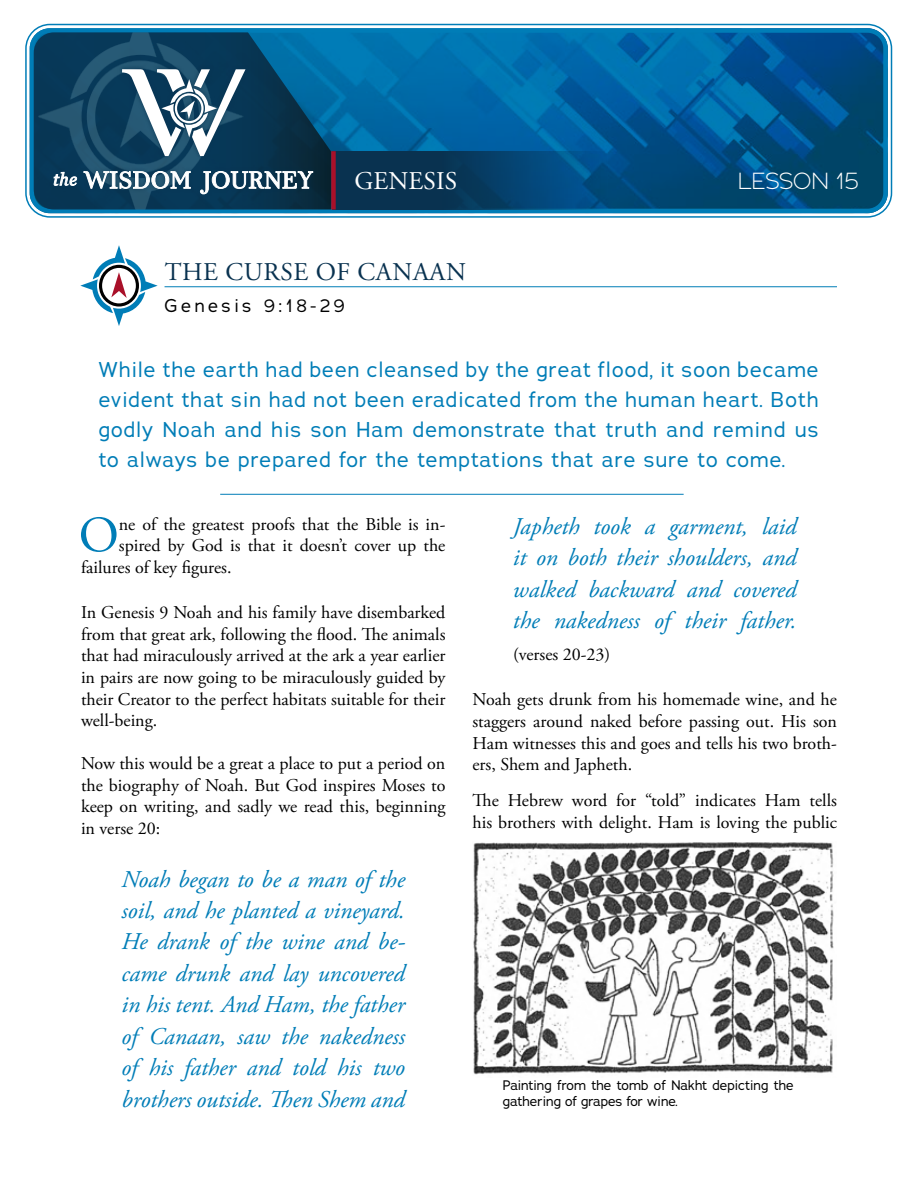
<style>
.page{position:relative;width:918px;height:1188px;background:#fff}
.page>*{position:absolute;margin:0;border:0;box-sizing:border-box;transform-origin:0 0}
.t1{font:50.55px "Adobe Garamond Pro";color:#007db7}
.t2{font:25.5px "Adobe Garamond Pro";letter-spacing:.025em;color:#093250}
.t3{font:25.5px "Adobe Garamond Pro";letter-spacing:.005em;color:#fff}
.t4{font:italic 24px/31.5px "Adobe Garamond Pro";color:#007db7;text-align:justify}
.t5{font:300 23.25px "Adrianna";letter-spacing:.005em;color:#fff}
.t6{font:21px/30px "Adrianna";letter-spacing:.05em;color:#007db7;text-align:justify}
.t7{font:18px/21.6px "Adobe Garamond Pro";color:#000;text-align:justify}
.t8{font:18px "Adrianna";letter-spacing:.2em;color:#000}
.t9{font:13.5px/16.2px "Adrianna";color:#000}
</style>
<div class="page">
<hr style="left:165px;top:286px;width:672px;height:1px;background:#007db7">
<hr style="left:220px;top:494px;width:464px;height:1px;background:#007db7">
<svg style="left:80px;top:245px;width:78px;height:81px"></svg>
<img style="left:473px;top:842px;width:361px;height:233px">
<img style="left:30px;top:28px;width:858px;height:185px">
<div style="left:25px;top:24px;width:867px;height:194px;border:2px solid #007db7;border-radius:24px"></div>
<div style="left:30px;top:28px;width:858px;height:185px;border:4px solid #007db7;border-radius:18px"></div>
<svg style="left:336px;top:151px;width:513px;height:59px;background:#03436e"></svg>
<svg style="left:34px;top:32px;width:297px;height:178px;background:#04537d"></svg>
<img style="left:38px;top:32px;width:206px;height:178px">
<div style="left:50px;top:65px;width:267px;height:133px;background:#07314e;opacity:.78"></div>
<svg style="left:54px;top:172px;width:23px;height:14px"></svg>
<svg style="left:83px;top:171px;width:108px;height:18px"></svg>
<svg style="left:200px;top:171px;width:113px;height:23px"></svg>
<svg style="left:122px;top:69px;width:124px;height:87px"></svg>
<div style="left:331px;top:151px;width:5px;height:59px;background:#a91029"></div>
<h2 class="t3" style="left:354px;top:165px;width:104px">GENESIS</h2>
<p class="t5" style="left:739px;top:166px;width:122px">LESSON 15</p>
<h2 class="t2" style="left:165px;top:257px;width:303px">THE CURSE OF CANAAN</h2>
<p class="t8" style="left:165px;top:294px;width:182px">Genesis 9:18-29</p>
<p class="t6" style="left:99px;top:354px;width:722px">While the earth had been cleansed by the great flood, it soon became evident that sin had not been eradicated from the human heart. Both godly Noah and his son Ham demonstrate that truth and remind us to always be prepared for the temptations that are sure to come.</p>
<h1 class="t1" style="left:79px;top:505px;width:42px">O</h1>
<p class="t7" style="left:119px;top:514px;width:328px">ne of the greatest proofs that the Bible is in-</p>
<p class="t7" style="left:119px;top:535px;width:328px">spired by God is that it doesn’t cover up the</p>
<p class="t7" style="left:81px;top:557px;width:152px">failures of key figures.</p>
<p class="t7" style="left:81px;top:602px;width:366px">In Genesis 9 Noah and his family have disembarked from that great ark, following the flood. The animals that had miraculously arrived at the ark a year earlier in pairs are now going to be miraculously guided by their Creator to the perfect habitats suitable for their well-being.</p>
<p class="t7" style="left:81px;top:753px;width:366px">Now this would be a great a place to put a period on the biography of Noah. But God inspires Moses to keep on writing, and sadly we read this, beginning in verse 20:</p>
<h3 class="t4" style="left:122px;top:864px;width:285px">Noah began to be a man of the soil, and he planted a vineyard.<br>He drank of the wine and be&shy;came drunk and lay uncovered in his tent. And Ham, the father of Canaan, saw the nakedness of his father and told his two brothers outside. Then Shem and</h3>
<h3 class="t4" style="left:513px;top:511px;width:285px">Japheth took a garment, laid it on both their shoulders, and walked backward and covered the nakedness of their father.</h3>
<p class="t7" style="left:513px;top:644px;width:99px">(verses 20-23)</p>
<p class="t7" style="left:472px;top:690px;width:366px">Noah gets drunk from his homemade wine, and he staggers around naked before passing out. His son Ham witnesses this and goes and tells his two broth&shy;ers, Shem and Japheth.</p>
<p class="t7" style="left:472px;top:790px;width:366px">The Hebrew word for “told” indicates Ham tells his brothers with delight. Ham is loving the public</p>
<p class="t9" style="left:503px;top:1077px;width:292px">Painting from the tomb of Nakht depicting the gathering of grapes for wine.</p>
</div>
